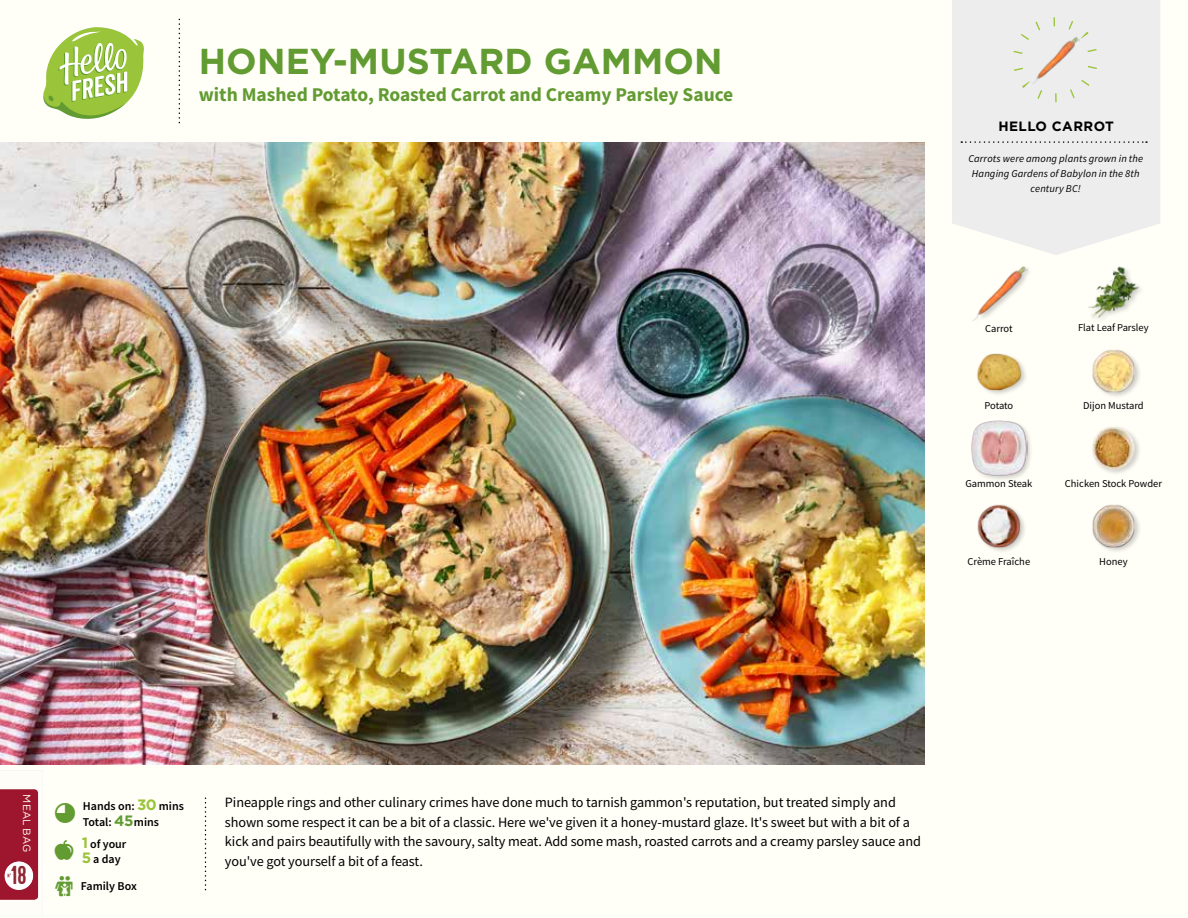
<style>
.page{position:relative;width:1188px;height:918px;background:#fffef7}
.page>*{position:absolute;margin:0;border:0;box-sizing:border-box;transform-origin:0 0}
.t1{font:700 36px "Gotham";letter-spacing:.005em;color:#619b31}
.t2{font:25.95px "Kapra";color:#902732}
.t3{font:700 19.5px "Source Sans Pro";color:#619b31}
.t4{font:14.25px/19.5px "Source Sans Pro";letter-spacing:-.005em;color:#000}
.t5{font:700 13.5px "Gotham";letter-spacing:.03em;color:#000}
.t6{font:600 12px/15.8px "Source Sans Pro";color:#000}
.t7{font:10.5px "Source Sans Pro";color:#000}
.t8{font:italic 10.5px/14.7px "Source Sans Pro";letter-spacing:.01em;color:#000;text-align:center}
.t9{font:10.5px "Gotham";letter-spacing:-.005em;color:#fffefb}
.s1{font-family:"Gotham";font-weight:700;font-size:15px;color:#9ac43a}
.s2{font-family:"Gotham";font-weight:700;font-size:15px;color:#619b31}
</style>
<div class="page">
<svg style="left:43px;top:27px;width:101px;height:92px"></svg>
<img style="left:0;top:142px;width:925px;height:623px">
<img style="left:1092px;top:349px;width:48px;height:48px">
<img style="left:1092px;top:427px;width:47px;height:46px">
<img style="left:977px;top:353px;width:49px;height:41px">
<div style="left:971px;top:419px;width:62px;height:64px;background:#000;opacity:.2"></div>
<img style="left:971px;top:420px;width:56px;height:57px">
<img style="left:1088px;top:266px;width:53px;height:53px">
<img style="left:1092px;top:504px;width:48px;height:47px">
<img style="left:972px;top:266px;width:55px;height:55px">
<img style="left:977px;top:504px;width:48px;height:48px">
<div style="left:952px;top:0;width:208px;height:255px;background:#ededed"></div>
<svg style="left:961px;top:141px;width:186px;height:2px"></svg>
<img style="left:1031px;top:35px;width:49px;height:49px">
<div style="left:1013px;top:17px;width:85px;height:85px;border:9px dashed #9ac43a;border-radius:50%"></div>
<svg style="left:0;top:789px;width:39px;height:111px;background:#ae3e52"></svg>
<h1 class="t1" style="left:199px;top:37px;width:525px">HONEY-MUSTARD GAMMON</h1>
<h3 class="t3" style="left:199px;top:81px;width:536px">with Mashed Potato, Roasted Carrot and Creamy Parsley Sauce</h3>
<p class="t5" style="left:998px;top:117px;width:117px">HELLO CARROT</p>
<p class="t8" style="left:968px;top:151px;width:176px">Carrots were among plants grown in the<br>Hanging Gardens of Babylon in the 8th century BC!</p>
<p class="t7" style="left:985px;top:322px;width:29px">Carrot</p>
<p class="t7" style="left:1078px;top:321px;width:72px">Flat Leaf Parsley</p>
<p class="t7" style="left:984px;top:399px;width:30px">Potato</p>
<p class="t7" style="left:1083px;top:399px;width:62px">Dijon Mustard</p>
<p class="t7" style="left:965px;top:477px;width:68px">Gammon Steak</p>
<p class="t7" style="left:1065px;top:477px;width:99px">Chicken Stock Powder</p>
<p class="t7" style="left:968px;top:555px;width:64px">Crème Fraîche</p>
<p class="t7" style="left:1099px;top:555px;width:30px">Honey</p>
<p class="t9" style="left:33px;top:794px;width:59px;rotate:90deg">MEAL BAG</p>
<h2 class="t2" style="left:11px;top:861px;width:17px">18</h2>
<p class="t6" style="left:83px;top:798px;width:102px">Hands on: <span class="s1">30</span> mins<br>Total: <span class="s2">45</span>mins</p>
<p class="t6" style="left:82px;top:836px;width:46px"><span class="s1">1</span> of your<br><span class="s1">5</span> a day</p>
<p class="t6" style="left:81px;top:878px;width:57px">Family Box</p>
<p class="t4" style="left:225px;top:793px;width:698px">Pineapple rings and other culinary crimes have done much to tarnish gammon's reputation, but treated simply and shown some respect it can be a bit of a classic. Here we've given it a honey-mustard glaze. It's sweet but with a bit of a kick and pairs beautifully with the savoury, salty meat. Add some mash, roasted carrots and a creamy parsley sauce and you've got yourself a bit of a feast.</p>
</div>
